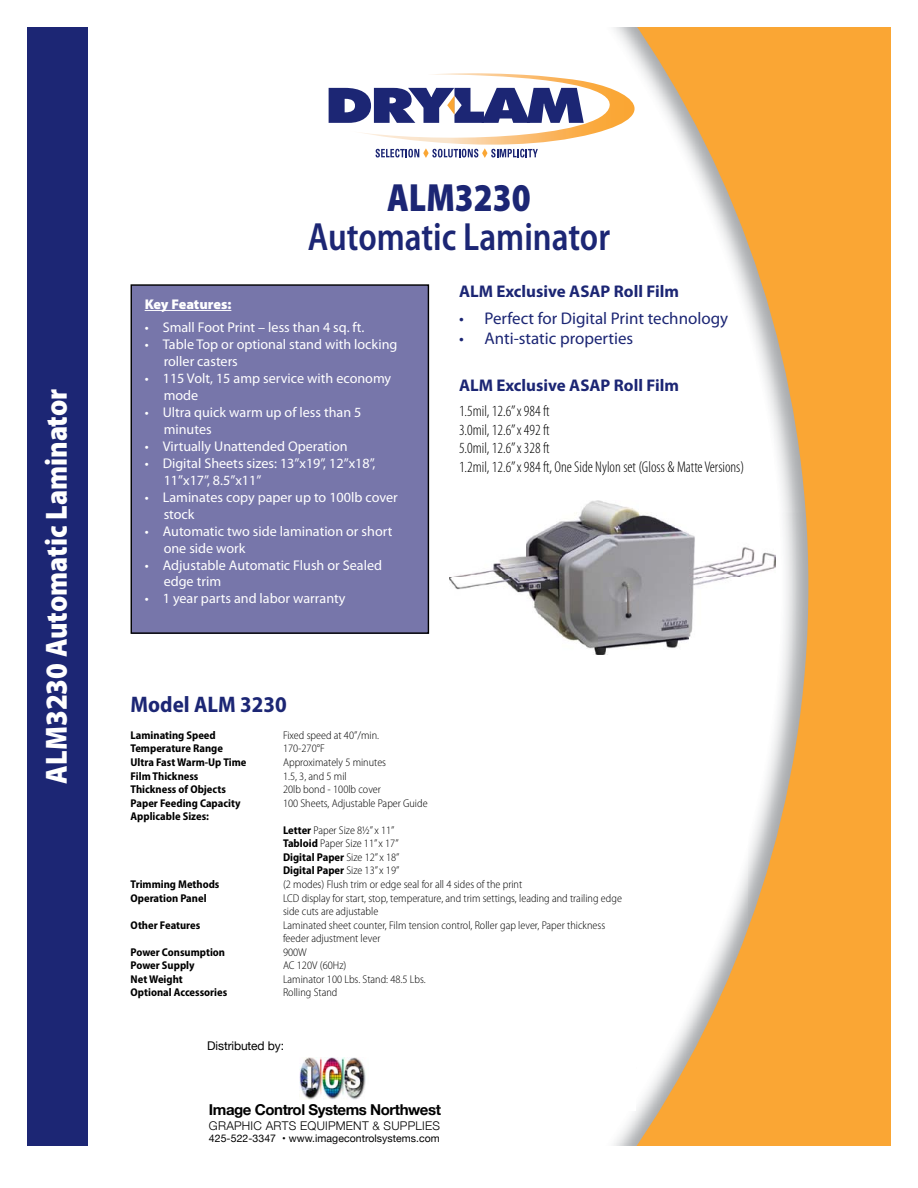
<style>
.page{position:relative;width:918px;height:1188px;background:#fff}
.page>*{position:absolute;margin:0;border:0;box-sizing:border-box;transform-origin:0 0}
.t1{font:600 semi-condensed 39.6px "Myriad Pro";color:#1c2674;scale:.9 1}
.t2{font:900 semi-condensed 39.6px "Myriad Pro";color:#1c2674;scale:.9 1}
.t3{font:900 30.75px "Myriad Pro";color:#fff;scale:.9 1}
.t4{font:700 semi-condensed 22.65px "Myriad Pro";color:#1c2674}
.t5{font:16.95px "Myriad Pro";color:#1c2674}
.t6{font:700 16.95px "Myriad Pro";color:#1c2674}
.t7{font:300 condensed 15.6px/18.6px "Myriad Pro";color:#000}
.t8{font:700 15px "Helvetica Neue";letter-spacing:-.03em;color:#000}
.t9{font:14.1px/17px "Myriad Pro";color:#fff}
.t10{font:900 14.1px "Myriad Pro";letter-spacing:-.01em;color:#fff}
.t11{font:300 12px "Helvetica Neue";letter-spacing:.02em;color:#000}
.t12{font:12px "Helvetica Neue";letter-spacing:-.01em;color:#000}
.t13{font:300 semi-condensed 11.25px/13.5px "Myriad Pro";color:#000}
.t14{font:700 semi-condensed 11.25px "Myriad Pro";color:#000}
.t15{font:10.5px "Helvetica Neue";letter-spacing:.005em;color:#000}
.s1{font-weight:700}
</style>
<div class="page">
<svg style="left:628px;top:27px;width:263px;height:1118px;fill:#faa634"></svg>
<div style="left:27px;top:27px;width:61px;height:1118px;background:#1c2674"></div>
<svg style="left:329px;top:73px;width:341px;height:88px"></svg>
<div style="left:131px;top:285px;width:297px;height:348px;background:#7776aa"></div>
<hr style="left:145px;top:310px;width:86px;height:1px;background:#fff">
<div style="left:131px;top:284px;width:298px;height:350px;border:1px solid #000"></div>
<img style="left:449px;top:501px;width:326px;height:153px">
<div style="left:103px;top:1037px;width:533px;height:73px;background:#fff"></div>
<img style="left:299px;top:1057px;width:67px;height:43px">
<h2 class="t3" style="left:39px;top:784px;width:440px;rotate:-90deg">ALM3230 Automatic Laminator</h2>
<h1 class="t2" style="left:387px;top:175px;width:161px">ALM3230</h1>
<h1 class="t1" style="left:308px;top:215px;width:337px">Automatic Laminator</h1>
<p class="t10" style="left:145px;top:296px;width:88px">Key Features:</p>
<p class="t9" style="left:145px;top:319px;width:221px">• Small Foot Print – less than 4 sq. ft.</p>
<p class="t9" style="left:164px;top:336px;width:235px;text-indent:-19px">• Table Top or optional stand with locking roller casters</p>
<p class="t9" style="left:164px;top:370px;width:229px;text-indent:-19px">• 115 Volt, 15 amp service with economy mode</p>
<p class="t9" style="left:164px;top:404px;width:199px;text-indent:-19px">• Ultra quick warm up of less than 5 minutes</p>
<p class="t9" style="left:145px;top:438px;width:205px">• Virtually Unattended Operation</p>
<p class="t9" style="left:164px;top:455px;width:213px;text-indent:-19px">• Digital Sheets sizes: 13”x19”, 12”x18”,<br>11”x17”, 8.5”x11”</p>
<p class="t9" style="left:164px;top:489px;width:235px;text-indent:-19px">• Laminates copy paper up to 100lb cover stock</p>
<p class="t9" style="left:164px;top:523px;width:230px;text-indent:-19px">• Automatic two side lamination or short one side work</p>
<p class="t9" style="left:164px;top:557px;width:220px;text-indent:-19px">• Adjustable Automatic Flush or Sealed edge trim</p>
<p class="t9" style="left:145px;top:590px;width:202px">• 1 year parts and labor warranty</p>
<h3 class="t6" style="left:459px;top:282px;width:221px">ALM Exclusive ASAP Roll Film</h3>
<h3 class="t5" style="left:459px;top:309px;width:271px">• Perfect for Digital Print technology</h3>
<h3 class="t5" style="left:459px;top:329px;width:176px">• Anti-static properties</h3>
<h3 class="t6" style="left:459px;top:376px;width:221px">ALM Exclusive ASAP Roll Film</h3>
<h3 class="t7" style="left:459px;top:402px;width:287px">1.5mil, 12.6” x 984 ft<br>3.0mil, 12.6” x 492 ft<br>5.0mil, 12.6” x 328 ft<br>1.2mil, 12.6” x 984 ft, One Side Nylon set (Gloss &amp; Matte Versions)</h3>
<h3 class="t4" style="left:131px;top:692px;width:158px">Model ALM 3230</h3>
<p class="t14" style="left:131px;top:729px;width:87px">Laminating Speed</p>
<p class="t13" style="left:283px;top:729px;width:98px">Fixed speed at 40”/min.</p>
<p class="t14" style="left:131px;top:742px;width:94px">Temperature Range</p>
<p class="t13" style="left:283px;top:742px;width:43px">170-270°F</p>
<p class="t14" style="left:131px;top:756px;width:117px">Ultra Fast Warm-Up Time</p>
<p class="t13" style="left:283px;top:756px;width:105px">Approximately 5 minutes</p>
<p class="t14" style="left:131px;top:769px;width:69px">Film Thickness</p>
<p class="t13" style="left:283px;top:769px;width:65px">1.5, 3, and 5 mil</p>
<p class="t14" style="left:131px;top:783px;width:97px">Thickness of Objects</p>
<p class="t13" style="left:283px;top:783px;width:99px">20lb bond - 100lb cover</p>
<p class="t14" style="left:131px;top:797px;width:111px">Paper Feeding Capacity</p>
<p class="t13" style="left:283px;top:796px;width:146px">100 Sheets, Adjustable Paper Guide</p>
<p class="t14" style="left:131px;top:810px;width:80px">Applicable Sizes:</p>
<p class="t13" style="left:283px;top:823px;width:118px"><span class="s1">Letter</span> Paper Size 8½” x 11”<br><span class="s1">Tabloid</span> Paper Size 11” x 17”<br><span class="s1">Digital Paper</span> Size 12” x 18”<br><span class="s1">Digital Paper</span> Size 13” x 19”</p>
<p class="t14" style="left:131px;top:878px;width:90px">Trimming Methods</p>
<p class="t13" style="left:283px;top:878px;width:241px">(2 modes) Flush trim or edge seal for all 4 sides of the print</p>
<p class="t14" style="left:131px;top:891px;width:78px">Operation Panel</p>
<p class="t13" style="left:283px;top:891px;width:340px">LCD display for start, stop, temperature, and trim settings, leading and trailing edge side cuts are adjustable</p>
<p class="t14" style="left:131px;top:919px;width:71px">Other Features</p>
<p class="t13" style="left:283px;top:918px;width:324px">Laminated sheet counter, Film tension control, Roller gap lever, Paper thickness feeder adjustment lever</p>
<p class="t14" style="left:131px;top:946px;width:96px">Power Consumption</p>
<p class="t13" style="left:283px;top:945px;width:25px">900W</p>
<p class="t14" style="left:131px;top:959px;width:66px">Power Supply</p>
<p class="t13" style="left:283px;top:959px;width:65px">AC 120V (60Hz)</p>
<p class="t14" style="left:131px;top:973px;width:54px">Net Weight</p>
<p class="t13" style="left:283px;top:973px;width:144px">Laminator 100 Lbs. Stand: 48.5 Lbs.</p>
<p class="t14" style="left:131px;top:986px;width:98px">Optional Accessories</p>
<p class="t13" style="left:283px;top:986px;width:56px">Rolling Stand</p>
<p class="t12" style="left:207px;top:1037px;width:78px">Distributed by:</p>
<h3 class="t8" style="left:209px;top:1098px;width:234px">Image Control Systems Northwest</h3>
<p class="t11" style="left:209px;top:1116px;width:233px">GRAPHIC ARTS EQUIPMENT &amp; SUPPLIES</p>
<p class="t15" style="left:209px;top:1131px;width:232px">425-522-3347 • www.imagecontrolsystems.com</p>
</div>
